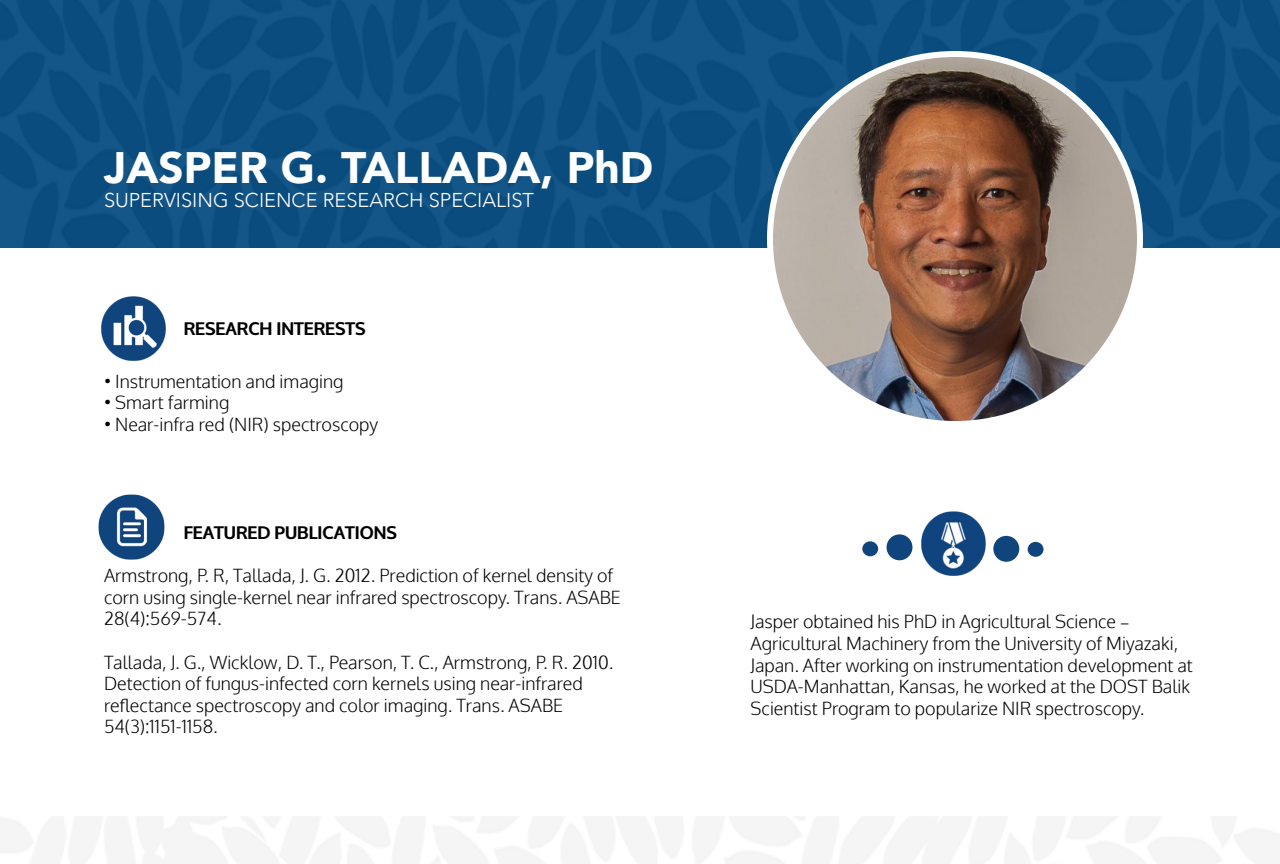
<style>
.page{position:relative;width:1280px;height:864px;background:#fff}
.page>*{position:absolute;margin:0;border:0;box-sizing:border-box;transform-origin:0 0}
.t1{font:900 44px "Avenir LT";color:#fff}
.t2{font:300 20px "Avenir LT";color:#fff}
.t3{font:300 18px/21.6px "Oxygen";color:#000}
.t4{font:700 18px "Oxygen";color:#000}
.s1{font-family:"Minion Pro";font-weight:400}
</style>
<div class="page">
<img style="left:0;top:0;width:1280px;height:248px">
<img style="left:770px;top:54px;width:370px;height:370px;border-radius:185px">
<img style="left:101px;top:296px;width:65px;height:65px">
<img style="left:98px;top:494px;width:67px;height:66px">
<img style="left:906px;top:511px;width:89px;height:65px">
<div style="left:887px;top:534px;width:25px;height:26px;background:#10447d;border-radius:50%"></div>
<div style="left:993px;top:536px;width:26px;height:26px;background:#10447d;border-radius:50%"></div>
<div style="left:862px;top:541px;width:16px;height:15px;background:#10447d;border-radius:50%"></div>
<div style="left:1028px;top:542px;width:16px;height:15px;background:#10447d;border-radius:50%"></div>
<p class="t1" style="left:104px;top:141px;width:551px">JASPER G. TALLADA, PhD</p>
<p class="t2" style="left:104px;top:188px;width:431px">SUPERVISING SCIENCE RESEARCH SPECIALIST</p>
<p class="t4" style="left:184px;top:317px;width:183px">RESEARCH INTERESTS</p>
<p class="t3" style="left:104px;top:371px;width:241px">• Instrumentation and imaging</p>
<p class="t3" style="left:104px;top:393px;width:127px">• Smart farming</p>
<p class="t3" style="left:104px;top:414px;width:276px">• Near-infra red (NIR) spectroscopy</p>
<p class="t4" style="left:184px;top:521px;width:215px">FEATURED PUBLICATIONS</p>
<p class="t3" style="left:104px;top:565px;width:518px">Armstrong, P. R, Tallada, J. G. 2012. Prediction of kernel density of corn using single-kernel near infrared spectroscopy. Trans. ASABE<br>28(4):569-574.</p>
<p class="t3" style="left:104px;top:652px;width:511px">Tallada, J. G., Wicklow, D. T., Pearson, T. C., Armstrong, P. R. 2010.<br>Detection of fungus-infected corn kernels using near-infrared reflectance spectroscopy and color imaging. Trans. ASABE 54(3):1151-1158.</p>
<p class="t3" style="left:751px;top:612px;width:444px">Jasper obtained his PhD in Agricultural Science <span class="s1">– </span>Agricultural Machinery from the University of Miyazaki, Japan. After working on instrumentation development at USDA-Manhattan, Kansas, he worked at the DOST Balik Scientist Program to popularize NIR spectroscopy.</p>
</div>
